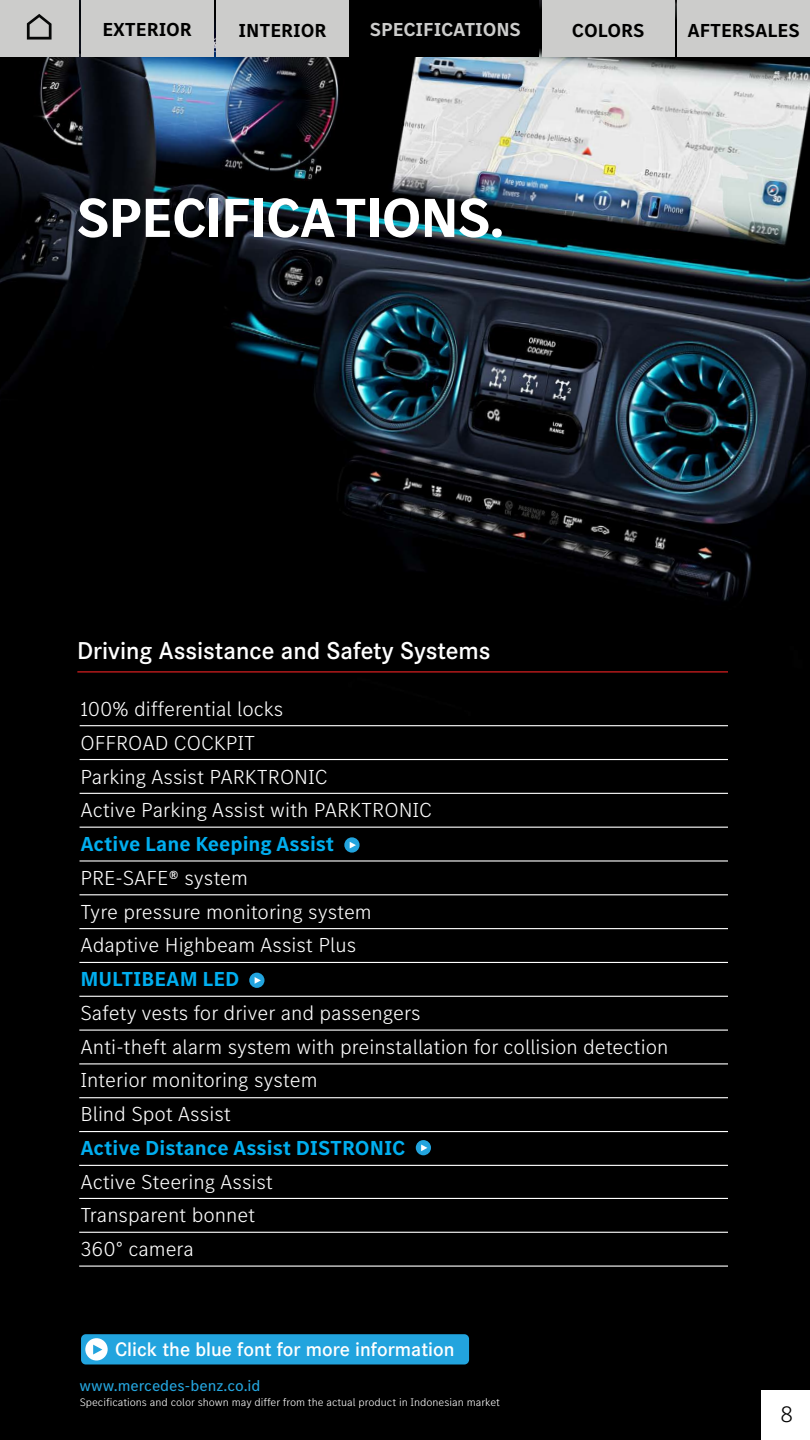
<style>
.page{position:relative;width:810px;height:1440px;background:#fff}
.page>*{position:absolute;margin:0;border:0;box-sizing:border-box;transform-origin:0 0}
.t1{font:700 57px "MB Corpo S Title";color:#fff}
.t2{font:600 25.35px "Corporate S";color:#fff}
.t3{font:300 23.25px "MB Corpo S Text";color:#010101}
.t4{font:300 21px/33.8px "MB Corpo S Text";color:#fff}
.t5{font:700 21px "MB Corpo S Text";color:#00aeef}
.t6{font:600 20.33px "Corporate S";color:#fff}
.t7{font:700 19.5px "MB Corpo S Text";letter-spacing:-.005em;color:#000}
.t8{font:700 19.5px "MB Corpo S Text";letter-spacing:-.005em;color:#cccccb}
.t9{font:15.75px "MB Corpo S Text";color:#25a6df}
.t10{font:300 11.25px "MB Corpo S Text";color:#fff}
</style>
<div class="page">
<img style="left:0;top:0;width:810px;height:1440px">
<div style="left:761px;top:1391px;width:49px;height:49px;background:#fff"></div>
<hr style="left:77px;top:671px;width:651px;height:1px;background:#ed2224">
<svg style="left:344px;top:837px;width:16px;height:16px"></svg>
<svg style="left:350px;top:842px;width:6px;height:7px"></svg>
<svg style="left:249px;top:973px;width:16px;height:15px"></svg>
<svg style="left:255px;top:977px;width:6px;height:7px"></svg>
<div style="left:416px;top:1140px;width:15px;height:15px;background:#22a4de;border-radius:50%"></div>
<svg style="left:421px;top:1144px;width:6px;height:7px"></svg>
<div style="left:81px;top:1334px;width:388px;height:31px;background:#22a4de;border-radius:5px"></div>
<div style="left:85px;top:1338px;width:23px;height:23px;background:#fff;border-radius:50%"></div>
<svg style="left:93px;top:1345px;width:9px;height:10px"></svg>
<hr style="left:80px;top:725px;width:648px;height:1px;background:#fff">
<hr style="left:80px;top:759px;width:648px;height:1px;background:#fff">
<hr style="left:80px;top:793px;width:648px;height:1px;background:#fff">
<hr style="left:80px;top:827px;width:648px;height:1px;background:#fff">
<hr style="left:80px;top:860px;width:648px;height:2px;background:#fff">
<hr style="left:79px;top:894px;width:649px;height:1px;background:#fff">
<hr style="left:79px;top:928px;width:649px;height:1px;background:#fff">
<hr style="left:79px;top:962px;width:649px;height:1px;background:#fff">
<hr style="left:79px;top:996px;width:649px;height:1px;background:#fff">
<hr style="left:79px;top:1030px;width:649px;height:1px;background:#fff">
<hr style="left:79px;top:1063px;width:649px;height:1px;background:#fff">
<hr style="left:79px;top:1097px;width:649px;height:1px;background:#fff">
<hr style="left:79px;top:1131px;width:649px;height:1px;background:#fff">
<hr style="left:79px;top:1165px;width:649px;height:1px;background:#fff">
<hr style="left:79px;top:1198px;width:649px;height:1px;background:#fff">
<hr style="left:79px;top:1232px;width:649px;height:1px;background:#fff">
<hr style="left:79px;top:1266px;width:649px;height:1px;background:#fff">
<div style="left:0;top:0;width:78px;height:56px;background:#cccccb"></div>
<div style="left:81px;top:0;width:133px;height:56px;background:#cccccb"></div>
<div style="left:216px;top:0;width:133px;height:56px;background:#cccccb"></div>
<div style="left:351px;top:0;width:188px;height:56px;background:#000"></div>
<div style="left:542px;top:0;width:133px;height:56px;background:#cccccb"></div>
<div style="left:677px;top:0;width:133px;height:56px;background:#cccccb"></div>
<svg style="left:27px;top:14px;width:25px;height:26px"></svg>
<p class="t7" style="left:102px;top:17px;width:91px">EXTERIOR</p>
<p class="t7" style="left:239px;top:17px;width:89px">INTERIOR</p>
<p class="t8" style="left:370px;top:17px;width:153px">SPECIFICATIONS</p>
<p class="t7" style="left:572px;top:17px;width:74px">COLORS</p>
<p class="t7" style="left:687px;top:18px;width:114px">AFTERSALES</p>
<h1 class="t1" style="left:77px;top:180px;width:428px">SPECIFICATIONS.</h1>
<p class="t2" style="left:77px;top:636px;width:415px">Driving Assistance and Safety Systems</p>
<p class="t4" style="left:80px;top:691px;width:353px">100% differential locks<br>OFFROAD COCKPIT<br>Parking Assist PARKTRONIC<br>Active Parking Assist with PARKTRONIC</p>
<p class="t5" style="left:80px;top:830px;width:255px">Active Lane Keeping Assist</p>
<p class="t4" style="left:80px;top:860px;width:293px">PRE-SAFE® system<br>Tyre pressure monitoring system<br>Adaptive Highbeam Assist Plus</p>
<p class="t5" style="left:80px;top:965px;width:161px">MULTIBEAM LED</p>
<p class="t4" style="left:80px;top:995px;width:589px">Safety vests for driver and passengers<br>Anti-theft alarm system with preinstallation for collision detection Interior monitoring system<br>Blind Spot Assist</p>
<p class="t5" style="left:80px;top:1134px;width:326px">Active Distance Assist DISTRONIC</p>
<p class="t4" style="left:80px;top:1164px;width:194px">Active Steering Assist<br>Transparent bonnet<br>360° camera</p>
<p class="t6" style="left:115px;top:1337px;width:341px">Click the blue font for more information</p>
<p class="t9" style="left:79px;top:1375px;width:183px">www.mercedes-benz.co.id</p>
<p class="t10" style="left:80px;top:1395px;width:422px">Specifications and color shown may differ from the actual product in Indonesian market</p>
<p class="t3" style="left:780px;top:1399px;width:15px">8</p>
</div>
